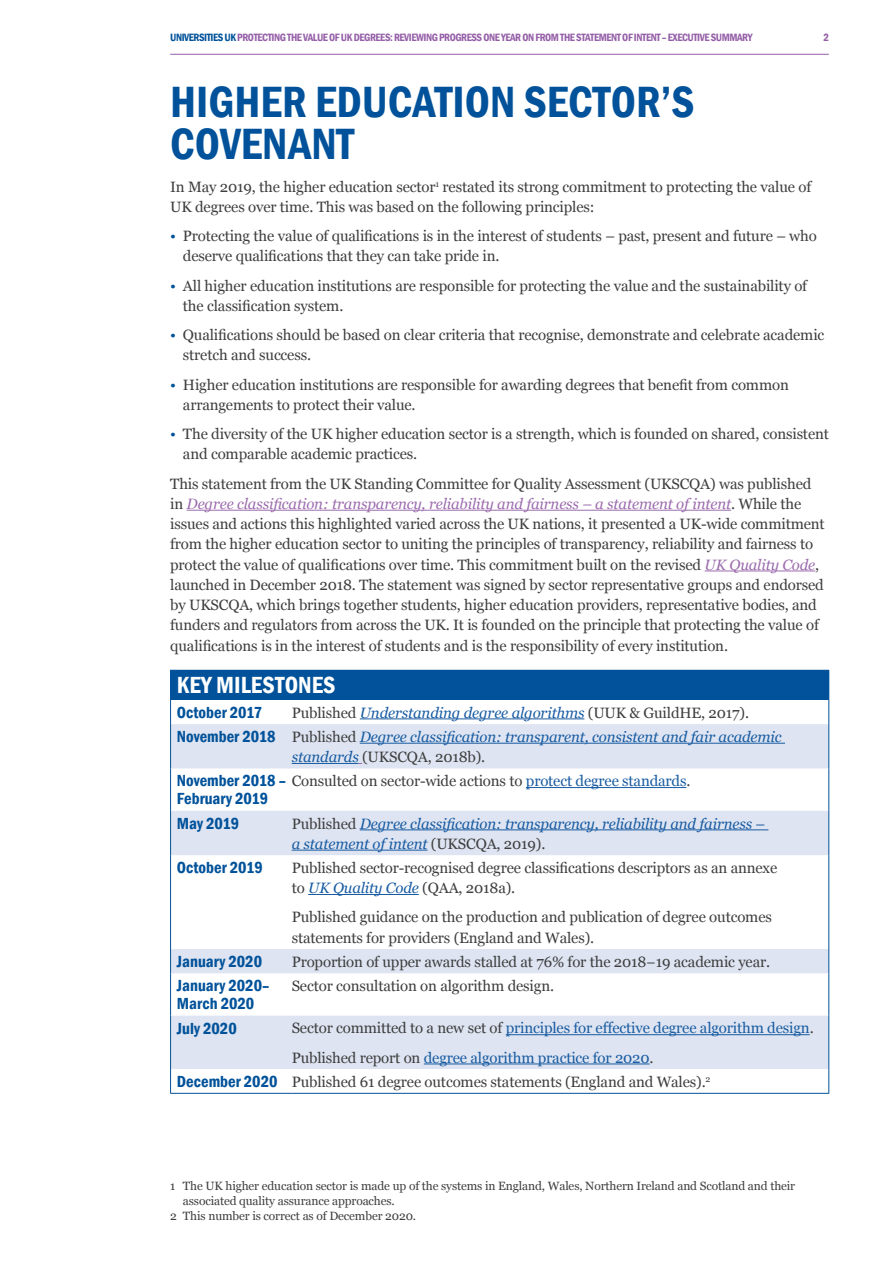
<style>
.page{position:relative;width:893px;height:1263px;background:#fff}
.page>*{position:absolute;margin:0;border:0;box-sizing:border-box;transform-origin:0 0}
._30pt_header{font:600 condensed 45px/42px "Franklin Gothic";color:#01529a}
.Subhead_1_16pt{font:600 condensed 24px "Franklin Gothic";color:#fff}
._10_13_5pt_Body_GEOR{font:600 condensed 16.5px/18px "Franklin Gothic";color:#01529a}
._10_13_5pt_Body_GEOR-2{font:15px/20.2px "Georgia";letter-spacing:-.01em;color:#3e3e3f}
._10_13_5pt_Body_GEOR-3{font:italic 15px/20.2px "Georgia";letter-spacing:-.01em;color:#195ca2}
._10_13_5pt_Body_GEOR-4{font:15px "Georgia";letter-spacing:-.01em;color:#195ca2}
.Footnote{font:12px/15px "Georgia";letter-spacing:-.01em;color:#3e3e3f}
.t1{font:600 condensed 10.8px "Franklin Gothic";letter-spacing:-.04em;color:#955fa8}
.s1{color:#01529a}
.s2{font-style:italic;color:#9c6cae}
.s3{font-style:normal;color:#3e3e3f}
.s4{font-family:"Franklin Gothic";font-weight:600;font-stretch:condensed;font-size:16.5px;color:#01529a}
.s5{color:#195ca2}
.s6{font-style:italic;color:#195ca2}
.s7{color:#3e3e3f}
</style>
<div class="page">
<hr style="left:170px;top:54px;width:659px;height:1px;background:#955fa8">
<hr style="left:187px;top:510px;width:544px;height:1px;background:#9c6cae">
<hr style="left:705px;top:571px;width:110px;height:1px;background:#9c6cae">
<div style="left:171px;top:670px;width:658px;height:30px;background:#01529a"></div>
<svg style="left:171px;top:724px;width:657px;height:345px"></svg>
<hr style="left:170px;top:670px;width:122px;height:1px;background:#01529a">
<svg style="left:170px;top:671px;width:1px;height:53px"></svg>
<svg style="left:828px;top:700px;width:1px;height:24px"></svg>
<hr style="left:170px;top:724px;width:1px;height:44px;background:#01529a">
<hr style="left:828px;top:724px;width:1px;height:44px;background:#01529a">
<hr style="left:170px;top:768px;width:1px;height:43px;background:#01529a">
<hr style="left:828px;top:768px;width:1px;height:43px;background:#01529a">
<hr style="left:170px;top:811px;width:1px;height:44px;background:#01529a">
<hr style="left:828px;top:811px;width:1px;height:44px;background:#01529a">
<hr style="left:170px;top:855px;width:1px;height:94px;background:#01529a">
<hr style="left:828px;top:855px;width:1px;height:94px;background:#01529a">
<svg style="left:170px;top:949px;width:1px;height:24px"></svg>
<svg style="left:828px;top:949px;width:1px;height:24px"></svg>
<hr style="left:170px;top:973px;width:1px;height:43px;background:#01529a">
<hr style="left:828px;top:973px;width:1px;height:43px;background:#01529a">
<hr style="left:170px;top:1016px;width:1px;height:53px;background:#01529a">
<hr style="left:828px;top:1016px;width:1px;height:53px;background:#01529a">
<svg style="left:170px;top:1069px;width:1px;height:24px"></svg>
<svg style="left:828px;top:1069px;width:1px;height:24px"></svg>
<hr style="left:170px;top:1093px;width:122px;height:1px;background:#01529a">
<hr style="left:292px;top:1093px;width:537px;height:1px;background:#01529a">
<hr style="left:360px;top:718px;width:224px;height:1px;background:#195ca2">
<hr style="left:360px;top:743px;width:425px;height:1px;background:#195ca2">
<hr style="left:292px;top:763px;width:67px;height:1px;background:#195ca2">
<hr style="left:526px;top:787px;width:160px;height:1px;background:#195ca2">
<hr style="left:360px;top:829px;width:408px;height:1px;background:#195ca2">
<hr style="left:292px;top:850px;width:135px;height:1px;background:#195ca2">
<hr style="left:308px;top:894px;width:111px;height:1px;background:#195ca2">
<hr style="left:506px;top:1034px;width:304px;height:1px;background:#195ca2">
<hr style="left:424px;top:1063px;width:226px;height:1px;background:#195ca2">
<p class="t1" style="left:170px;top:30px;width:584px"><span class="s1">UNIVERSITIES UK</span> PROTECTING THE VALUE OF UK DEGREES: REVIEWING PROGRESS ONE YEAR ON FROM THE STATEMENT OF INTENT – EXECUTIVE SUMMARY</p>
<p class="t1" style="left:823px;top:30px;width:7px">2</p>
<p class="_30pt_header" style="left:170px;top:80px;width:526px">HIGHER EDUCATION SECTOR’S<br>COVENANT</p>
<p class="_10_13_5pt_Body_GEOR-2" style="left:170px;top:176px;width:642px">In May 2019, the higher education sector<sup>1</sup> restated its strong commitment to protecting the value of<br>UK degrees over time. This was based on the following principles:</p>
<p class="_10_13_5pt_Body_GEOR-2" style="left:183px;top:225px;width:635px;text-indent:-13px"><span class="s1">•</span> Protecting the value of qualifications is in the interest of students – past, present and future – who deserve qualifications that they can take pride in.</p>
<p class="_10_13_5pt_Body_GEOR-2" style="left:183px;top:275px;width:626px;text-indent:-13px"><span class="s1">•</span> All higher education institutions are responsible for protecting the value and the sustainability of the classification system.</p>
<p class="_10_13_5pt_Body_GEOR-2" style="left:183px;top:324px;width:643px;text-indent:-13px"><span class="s1">•</span> Qualifications should be based on clear criteria that recognise, demonstrate and celebrate academic stretch and success.</p>
<p class="_10_13_5pt_Body_GEOR-2" style="left:183px;top:374px;width:607px;text-indent:-13px"><span class="s1">•</span> Higher education institutions are responsible for awarding degrees that benefit from common arrangements to protect their value.</p>
<p class="_10_13_5pt_Body_GEOR-2" style="left:183px;top:423px;width:647px;text-indent:-13px"><span class="s1">•</span> The diversity of the UK higher education sector is a strength, which is founded on shared, consistent and comparable academic practices.</p>
<p class="_10_13_5pt_Body_GEOR-2" style="left:170px;top:473px;width:656px">This statement from the UK Standing Committee for Quality Assessment (UKSCQA) was published in <span class="s2">Degree classification: transparency, reliability and fairness – a statement of intent</span>. While the issues and actions this highlighted varied across the UK nations, it presented a UK-wide commitment from the higher education sector to uniting the principles of transparency, reliability and fairness to protect the value of qualifications over time. This commitment built on the revised <span class="s2">UK Quality Code</span>, launched in December 2018. The statement was signed by sector representative groups and endorsed by UKSCQA, which brings together students, higher education providers, representative bodies, and funders and regulators from across the UK. It is founded on the principle that protecting the value of qualifications is in the interest of students and is the responsibility of every institution.</p>
<p class="Subhead_1_16pt" style="left:177px;top:669px;width:160px">KEY MILESTONES</p>
<p class="_10_13_5pt_Body_GEOR" style="left:177px;top:703px;width:87px">October 2017</p>
<p class="_10_13_5pt_Body_GEOR-3" style="left:292px;top:702px;width:459px"><span class="s3">Published</span> Understanding degree algorithms <span class="s3">(UUK &amp; GuildHE, 2017).</span></p>
<p class="_10_13_5pt_Body_GEOR" style="left:177px;top:727px;width:100px">November 2018</p>
<p class="_10_13_5pt_Body_GEOR-3" style="left:292px;top:726px;width:491px"><span class="s3">Published</span> Degree classification: transparent, consistent and fair academic standards <span class="s3">(UKSCQA, 2018b).</span></p>
<p class="_10_13_5pt_Body_GEOR-2" style="left:177px;top:770px;width:515px"><span class="s4">November 2018 –</span> Consulted on sector-wide actions to <span class="s5">protect degree standards</span>.</p>
<p class="_10_13_5pt_Body_GEOR" style="left:177px;top:790px;width:93px">February 2019</p>
<p class="_10_13_5pt_Body_GEOR" style="left:177px;top:814px;width:64px">May 2019</p>
<p class="_10_13_5pt_Body_GEOR-3" style="left:292px;top:813px;width:475px"><span class="s3">Published</span> Degree classification: transparency, reliability and fairness – a statement of intent <span class="s3">(UKSCQA, 2019).</span></p>
<p class="_10_13_5pt_Body_GEOR" style="left:177px;top:858px;width:87px">October 2019</p>
<p class="_10_13_5pt_Body_GEOR-2" style="left:292px;top:857px;width:487px">Published sector-recognised degree classifications descriptors as an annexe to <span class="s6">UK Quality Code</span> (QAA, 2018a).</p>
<p class="_10_13_5pt_Body_GEOR-2" style="left:292px;top:906px;width:482px">Published guidance on the production and publication of degree outcomes statements for providers (England and Wales).</p>
<p class="_10_13_5pt_Body_GEOR" style="left:177px;top:952px;width:87px">January 2020</p>
<p class="_10_13_5pt_Body_GEOR-2" style="left:292px;top:951px;width:480px">Proportion of upper awards stalled at 76% for the 2018−19 academic year.</p>
<p class="_10_13_5pt_Body_GEOR" style="left:177px;top:976px;width:94px">January 2020–<br>March 2020</p>
<p class="_10_13_5pt_Body_GEOR-2" style="left:292px;top:975px;width:264px">Sector consultation on algorithm design.</p>
<p class="_10_13_5pt_Body_GEOR" style="left:177px;top:1019px;width:61px">July 2020</p>
<p class="_10_13_5pt_Body_GEOR-4" style="left:292px;top:1017px;width:524px"><span class="s7">Sector committed to a new set of</span> principles for effective degree algorithm design<span class="s7">.</span></p>
<p class="_10_13_5pt_Body_GEOR-4" style="left:292px;top:1046px;width:363px"><span class="s7">Published report on</span> degree algorithm practice for 2020<span class="s7">.</span></p>
<p class="_10_13_5pt_Body_GEOR" style="left:177px;top:1072px;width:102px">December 2020</p>
<p class="_10_13_5pt_Body_GEOR-2" style="left:292px;top:1071px;width:420px">Published 61 degree outcomes statements (England and Wales).<sup>2</sup></p>
<p class="Footnote" style="left:183px;top:1178px;width:614px;text-indent:-13px">1 The UK higher education sector is made up of the systems in England, Wales, Northern Ireland and Scotland and their associated quality assurance approaches.</p>
<p class="Footnote" style="left:170px;top:1208px;width:247px">2 This number is correct as of December 2020.</p>
</div>
